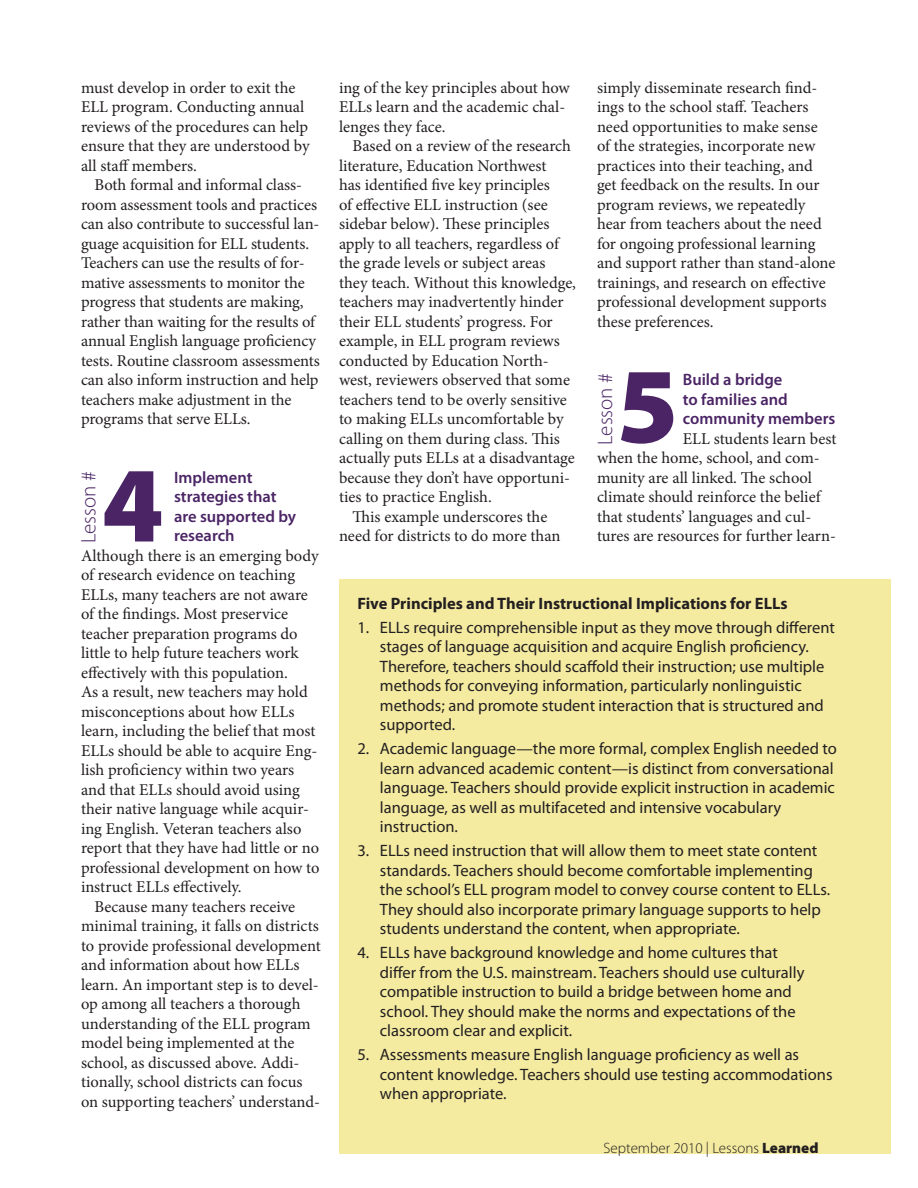
<style>
.page{position:relative;width:918px;height:1188px;background:#fff}
.page>*{position:absolute;margin:0;border:0;box-sizing:border-box;transform-origin:0 0}
.lesson_subheader{font:900 108px "Myriad Pro";color:#4a2464}
.lesson_subheader-2{font:300 21px "Myriad Pro";color:#4a2464}
.body_text{font:16.5px/19.5px "Minion Pro";letter-spacing:-.005em;color:#231f20}
.sidebar_numbered_bul{font:16.5px/19.5px "Myriad Pro";color:#231f20}
.body_no_indent{font:16.5px/19.5px "Minion Pro";color:#231f20}
.lesson_subhead_text{font:600 16.5px/19.5px "Myriad Pro";color:#4a2464}
.sidebar_heading{font:700 16.5px "Myriad Pro";color:#231f20}
.t1{font:300 15px "Myriad Pro";color:#231f20}
.s1{font-weight:900}
</style>
<div class="page">
<div style="left:339px;top:579px;width:552px;height:575px;background:#f4eba1"></div>
<p class="body_text" style="left:81px;top:78px;width:230px">must develop in order to exit the<br>ELL program. Conducting annual reviews of the procedures can help ensure that they are understood by all staff members.</p>
<p class="body_text" style="left:81px;top:176px;width:240px;text-indent:14px">Both formal and informal class&shy;room assessment tools and practices can also contribute to successful lan&shy;guage acquisition for ELL students.<br>Teachers can use the results of for&shy;mative assessments to monitor the progress that students are making, rather than waiting for the results of annual English language proficiency tests. Routine classroom assessments can also inform instruction and help teachers make adjustment in the programs that serve ELLs.</p>
<p class="lesson_subhead_text" style="left:174px;top:467px;width:124px">Implement strategies that are supported by research</p>
<p class="body_no_indent" style="left:81px;top:546px;width:240px">Although there is an emerging body of research evidence on teaching ELLs, many teachers are not aware of the findings. Most preservice teacher preparation programs do little to help future teachers work effectively with this population.<br>As a result, new teachers may hold misconceptions about how ELLs learn, including the belief that most ELLs should be able to acquire Eng&shy;lish proficiency within two years and that ELLs should avoid using their native language while acquir&shy;ing English. Veteran teachers also report that they have had little or no professional development on how to instruct ELLs effectively.</p>
<p class="body_text" style="left:81px;top:897px;width:241px;text-indent:14px">Because many teachers receive minimal training, it falls on districts to provide professional development and information about how ELLs learn. An important step is to devel&shy;op among all teachers a thorough understanding of the ELL program model being implemented at the school, as discussed above. Addi&shy;tionally, school districts can focus on supporting teachers’ understand-</p>
<p class="lesson_subheader-2" style="left:77px;top:543px;width:74px;rotate:-90deg">Lesson #</p>
<p class="lesson_subheader" style="left:102px;top:444px;width:63px">4</p>
<p class="body_text" style="left:339px;top:78px;width:232px">ing of the key principles about how<br>ELLs learn and the academic chal&shy;lenges they face.</p>
<p class="body_text" style="left:339px;top:137px;width:239px;text-indent:14px">Based on a review of the research literature, Education Northwest<br>has identified five key principles<br>of effective ELL instruction (see sidebar below). These principles apply to all teachers, regardless of the grade levels or subject areas they teach. Without this knowledge, teachers may inadvertently hinder their ELL students’ progress. For example, in ELL program reviews conducted by Education North&shy;west, reviewers observed that some teachers tend to be overly sensitive to making ELLs uncomfortable by calling on them during class. This actually puts ELLs at a disadvantage because they don’t have opportuni&shy;ties to practice English.</p>
<p class="body_text" style="left:339px;top:507px;width:223px;text-align:center">This example underscores the need for districts to do more than</p>
<p class="body_text" style="left:597px;top:78px;width:240px">simply disseminate research find&shy;ings to the school staff. Teachers need opportunities to make sense<br>of the strategies, incorporate new practices into their teaching, and get feedback on the results. In our program reviews, we repeatedly hear from teachers about the need for ongoing professional learning and support rather than stand-alone trainings, and research on effective professional development supports these preferences.</p>
<p class="lesson_subheader-2" style="left:594px;top:445px;width:74px;rotate:-90deg">Lesson #</p>
<p class="lesson_subheader" style="left:616px;top:345px;width:63px">5</p>
<p class="lesson_subhead_text" style="left:683px;top:370px;width:154px">Build a bridge<br>to families and community members</p>
<p class="body_no_indent" style="left:597px;top:429px;width:241px;text-indent:86px">ELL students learn best when the home, school, and com&shy;munity are all linked. The school climate should reinforce the belief that students’ languages and cul-</p>
<p class="body_no_indent" style="left:597px;top:527px;width:241px">tures are resources for further learn-</p>
<p class="sidebar_heading" style="left:357px;top:593px;width:432px">Five Principles and Their Instructional Implications for ELLs</p>
<p class="sidebar_numbered_bul" style="left:380px;top:617px;width:457px;text-indent:-22px">1. ELLs require comprehensible input as they move through different stages of language acquisition and acquire English proficiency.<br>Therefore, teachers should scaffold their instruction; use multiple methods for conveying information, particularly nonlinguistic methods; and promote student interaction that is structured and supported.</p>
<p class="sidebar_numbered_bul" style="left:380px;top:739px;width:459px;text-indent:-22px">2. Academic language—the more formal, complex English needed to learn advanced academic content—is distinct from conversational language. Teachers should provide explicit instruction in academic language, as well as multifaceted and intensive vocabulary instruction.</p>
<p class="sidebar_numbered_bul" style="left:380px;top:841px;width:452px;text-indent:-22px">3. ELLs need instruction that will allow them to meet state content standards. Teachers should become comfortable implementing the school’s ELL program model to convey course content to ELLs.<br>They should also incorporate primary language supports to help students understand the content, when appropriate.</p>
<p class="sidebar_numbered_bul" style="left:380px;top:943px;width:426px;text-indent:-22px">4. ELLs have background knowledge and home cultures that differ from the U.S. mainstream. Teachers should use culturally compatible instruction to build a bridge between home and school. They should make the norms and expectations of the classroom clear and explicit.</p>
<p class="sidebar_numbered_bul" style="left:380px;top:1045px;width:454px;text-indent:-22px">5. Assessments measure English language proficiency as well as content knowledge. Teachers should use testing accommodations when appropriate.</p>
<p class="t1" style="left:604px;top:1140px;width:216px">September 2010 | Lessons <span class="s1">Learned</span></p>
</div>
